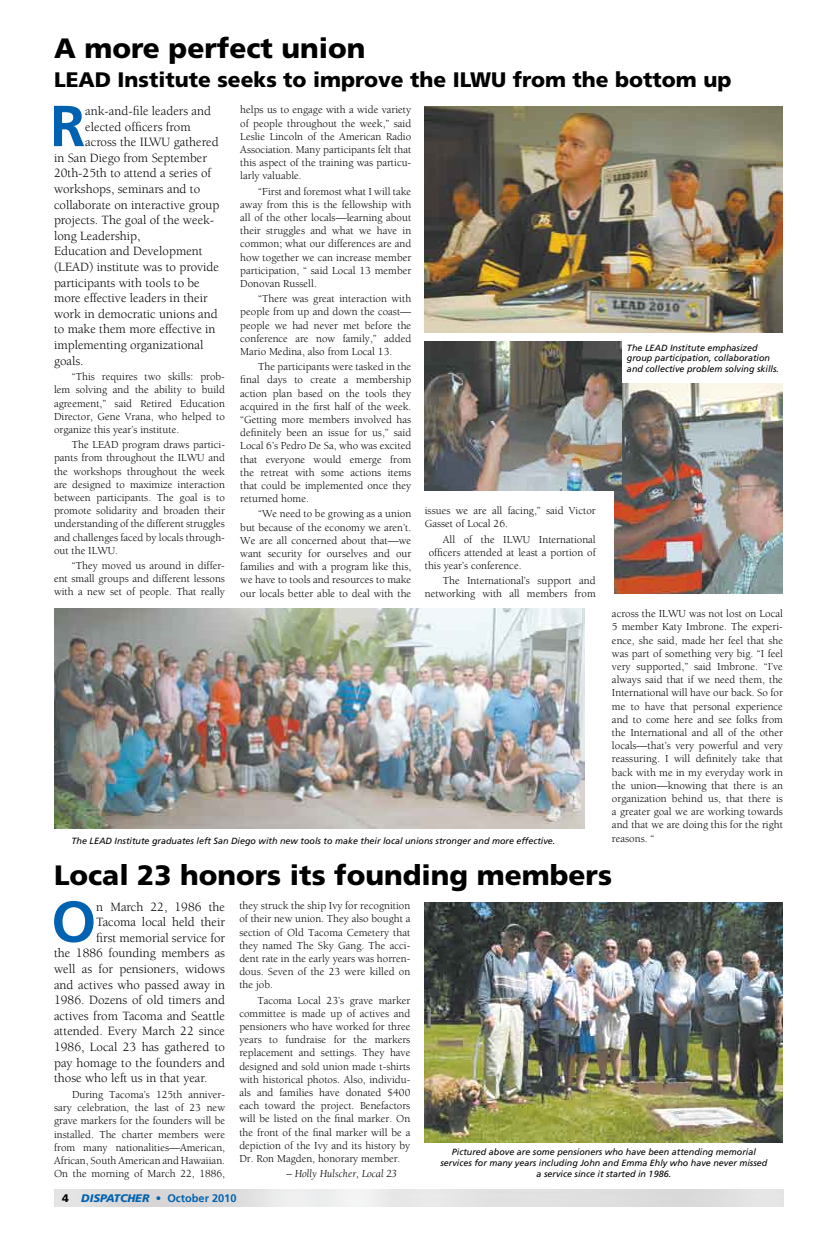
<style>
.page{position:relative;width:828px;height:1260px;background:#fff}
.page>*{position:absolute;margin:0;border:0;box-sizing:border-box;transform-origin:0 0}
.t1{font:700 57.7px "Frutiger";color:#0062b0}
.t2{font:900 28px "Frutiger";color:#000}
.t3{font:900 21px "Frutiger";color:#000}
.t4{font:13px "Berkeley";color:#000}
.t5{font:11px/13.2px "Berkeley";color:#000;text-align:justify}
.t6{font:700 11px "Frutiger";color:#0062b0}
.t7{font:italic 11px "Berkeley";color:#000}
.t8{font:italic 9px/10.8px "Frutiger";color:#000;text-align:center}
.s1{font-weight:900;color:#000}
.s2{font-weight:900;font-style:italic}
</style>
<div class="page">
<img style="left:425px;top:106px;width:358px;height:227px">
<img style="left:614px;top:383px;width:169px;height:211px">
<img style="left:54px;top:609px;width:530px;height:220px">
<img style="left:425px;top:902px;width:358px;height:241px">
<img style="left:425px;top:341px;width:197px;height:150px">
<h2 class="t2" style="left:54px;top:31px;width:313px">A more perfect union</h2>
<h3 class="t3" style="left:54px;top:67px;width:679px">LEAD Institute seeks to improve the ILWU from the bottom up</h3>
<h1 class="t1" style="left:50px;top:92px;width:37px">R</h1>
<p class="t4" style="left:85px;top:104px;width:127px">ank-and-file leaders and</p>
<p class="t4" style="left:85px;top:120px;width:107px">elected officers from</p>
<p class="t4" style="left:85px;top:135px;width:135px">across the ILWU gathered</p>
<p class="t4" style="left:54px;top:151px;width:155px">in San Diego from September</p>
<p class="t4" style="left:54px;top:166px;width:159px">20th-25th to attend a series of</p>
<p class="t4" style="left:54px;top:182px;width:148px">workshops, seminars and to</p>
<p class="t4" style="left:54px;top:198px;width:167px">collaborate on interactive group</p>
<p class="t4" style="left:54px;top:213px;width:162px">projects. The goal of the week-</p>
<p class="t4" style="left:54px;top:229px;width:88px">long Leadership,</p>
<p class="t4" style="left:54px;top:244px;width:150px">Education and Development</p>
<p class="t4" style="left:54px;top:260px;width:167px">(LEAD) institute was to provide</p>
<p class="t4" style="left:54px;top:276px;width:147px">participants with tools to be</p>
<p class="t4" style="left:54px;top:291px;width:155px">more effective leaders in their</p>
<p class="t4" style="left:54px;top:307px;width:165px">work in democratic unions and</p>
<p class="t4" style="left:54px;top:322px;width:163px">to make them more effective in</p>
<p class="t4" style="left:54px;top:338px;width:151px">implementing organizational</p>
<p class="t4" style="left:54px;top:354px;width:31px">goals.</p>
<p class="t5" style="left:54px;top:370px;width:172px;text-indent:18px">“This requires two skills: prob&shy;lem solving and the ability to build agreement,” said Retired Education Director, Gene Vrana, who helped to organize this year’s institute.</p>
<p class="t5" style="left:54px;top:438px;width:173px;text-indent:18px">The LEAD program draws partici&shy;pants from throughout the ILWU and the workshops throughout the week are designed to maximize interaction between participants. The goal is to promote solidarity and broaden their understanding of the different struggles and challenges faced by locals through&shy;out the ILWU.</p>
<p class="t5" style="left:54px;top:559px;width:172px;text-indent:18px">“They moved us around in differ&shy;ent small groups and different lessons with a new set of people. That really</p>
<p class="t5" style="left:240px;top:104px;width:173px">helps us to engage with a wide variety of people throughout the week,” said Leslie Lincoln of the American Radio Association. Many participants felt that this aspect of the training was particu&shy;larly valuable.</p>
<p class="t5" style="left:240px;top:185px;width:173px;text-indent:18px">“First and foremost what I will take away from this is the fellowship with all of the other locals—learning about their struggles and what we have in common; what our differences are and how together we can increase member participation, “ said Local 13 member Donovan Russell.</p>
<p class="t5" style="left:240px;top:292px;width:173px;text-indent:18px">“There was great interaction with people from up and down the coast— people we had never met before the conference are now family,” added Mario Medina, also from Local 13.</p>
<p class="t5" style="left:240px;top:360px;width:173px;text-indent:18px">The participants were tasked in the final days to create a membership action plan based on the tools they acquired in the first half of the week. “Getting more members involved has definitely been an issue for us,” said Local 6’s Pedro De Sa, who was excited that everyone would emerge from the retreat with some actions items that could be implemented once they returned home.</p>
<p class="t5" style="left:240px;top:508px;width:173px;text-indent:18px">“We need to be growing as a union but because of the economy we aren’t.<br>We are all concerned about that—we want security for ourselves and our families and with a program like this, we have to tools and resources to make our locals better able to deal with the</p>
<p class="t5" style="left:425px;top:504px;width:172px">issues we are all facing,” said Victor<br>Gasset of Local 26.</p>
<p class="t5" style="left:443px;top:533px;width:154px">All of the ILWU International</p>
<p class="t5" style="left:429px;top:546px;width:169px">officers attended at least a portion of</p>
<p class="t5" style="left:425px;top:559px;width:98px">this year’s conference.</p>
<p class="t5" style="left:425px;top:574px;width:172px;text-align:right">The International’s support and networking with all members from</p>
<p class="t8" style="left:72px;top:835px;width:485px">The LEAD Institute graduates left San Diego with new tools to make their local unions stronger and more effective.</p>
<p class="t8" style="left:627px;top:342px;width:154px;text-align:left">The LEAD Institute emphasized group participation, collaboration and collective problem solving skills.</p>
<p class="t5" style="left:612px;top:607px;width:173px">across the ILWU was not lost on Local 5 member Katy Imbrone. The experi&shy;ence, she said, made her feel that she was part of something very big. “I feel very supported,” said Imbrone. “I’ve always said that if we need them, the International will have our back. So for me to have that personal experience and to come here and see folks from the International and all of the other locals—that’s very powerful and very reassuring. I will definitely take that back with me in my everyday work in the union—knowing that there is an organization behind us, that there is a greater goal we are working towards and that we are doing this for the right reasons. “</p>
<h2 class="t2" style="left:54px;top:858px;width:560px">Local 23 honors its founding members</h2>
<h1 class="t1" style="left:51px;top:888px;width:46px">O</h1>
<p class="t4" style="left:96px;top:900px;width:130px">n March 22, 1986 the</p>
<p class="t5" style="left:239px;top:899px;width:173px">they struck the ship Ivy for recognition of their new union. They also bought a section of Old Tacoma Cemetery that they named The Sky Gang. The acci&shy;dent rate in the early years was horren&shy;dous. Seven of the 23 were killed on the job.</p>
<p class="t5" style="left:239px;top:994px;width:173px;text-indent:18px">Tacoma Local 23’s grave marker committee is made up of actives and pensioners who have worked for three years to fundraise for the markers replacement and settings. They have designed and sold union made t-shirts with historical photos. Also, individu&shy;als and families have donated $400 each toward the project. Benefactors will be listed on the final marker. On the front of the final marker will be a depiction of the Ivy and its history by Dr. Ron Magden, honorary member.</p>
<p class="t7" style="left:287px;top:1168px;width:112px">– Holly Hulscher, Local 23</p>
<p class="t4" style="left:96px;top:915px;width:130px">Tacoma local held their</p>
<p class="t4" style="left:96px;top:931px;width:130px">first memorial service for</p>
<p class="t4" style="left:54px;top:947px;width:172px">the 1886 founding members as</p>
<p class="t4" style="left:54px;top:962px;width:172px">well as for pensioners, widows</p>
<p class="t4" style="left:54px;top:978px;width:172px">and actives who passed away in</p>
<p class="t4" style="left:54px;top:993px;width:172px">1986. Dozens of old timers and</p>
<p class="t4" style="left:54px;top:1009px;width:173px">actives from Tacoma and Seattle</p>
<p class="t4" style="left:54px;top:1025px;width:173px">attended. Every March 22 since</p>
<p class="t4" style="left:54px;top:1040px;width:173px">1986, Local 23 has gathered to</p>
<p class="t4" style="left:54px;top:1056px;width:173px">pay homage to the founders and</p>
<p class="t4" style="left:54px;top:1071px;width:155px">those who left us in that year.</p>
<p class="t5" style="left:54px;top:1088px;width:173px;text-indent:18px">During Tacoma’s 125th anniver&shy;sary celebration, the last of 23 new grave markers for the founders will be installed. The charter members were from many nationalities—American, African, South American and Hawaiian.<br>On the morning of March 22, 1886,</p>
<p class="t8" style="left:440px;top:1147px;width:329px">Pictured above are some pensioners who have been attending memorial services for many years including John and Emma Ehly who have never missed a service since it started in 1986.</p>
<p class="t6" style="left:62px;top:1192px;width:176px"><span class="s1">4</span> <span class="s2">DISPATCHER</span> • October 2010</p>
</div>
